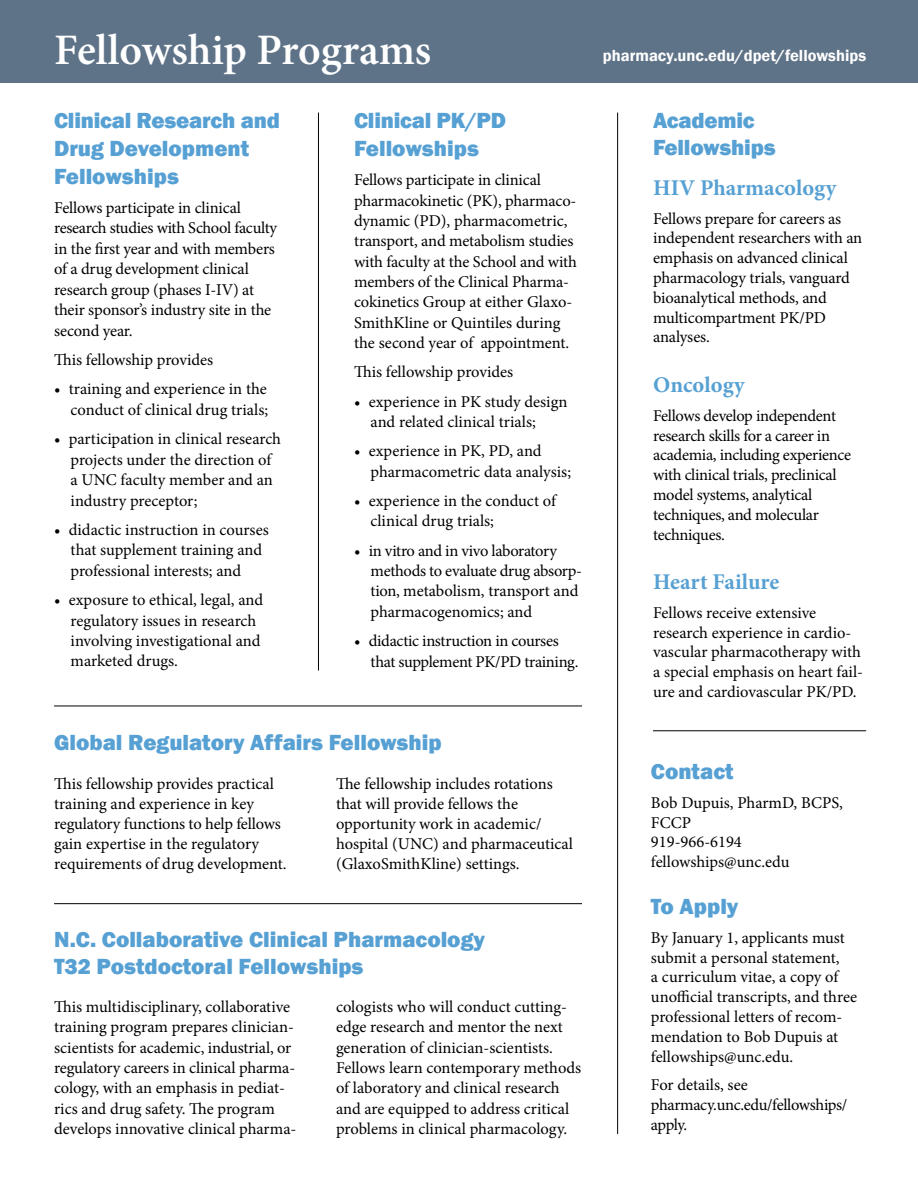
<style>
.page{position:relative;width:918px;height:1188px;background:#fff}
.page>*{position:absolute;margin:0;border:0;box-sizing:border-box;transform-origin:0 0}
.t1{font:600 43.5px "Minion Pro";letter-spacing:-.005em;color:#fff}
.t2{font:800 22.5px/27.6px "Franklin Gothic";color:#56a0d3}
.t3{font:700 22.5px "Minion Pro";color:#56a0d3}
.t4{font:16.5px/20.4px "Minion Pro";letter-spacing:-.005em;color:#000}
.t5{font:600 16.5px "Franklin Gothic";color:#fff}
</style>
<div class="page">
<hr style="left:653px;top:730px;width:213px;height:1px;background:#000">
<hr style="left:54px;top:706px;width:528px;height:1px;background:#000">
<hr style="left:54px;top:903px;width:528px;height:1px;background:#000">
<hr style="left:617px;top:113px;width:1px;height:1021px;background:#000">
<hr style="left:318px;top:113px;width:1px;height:558px;background:#000">
<div style="left:0;top:0;width:918px;height:83px;background:#5f7388"></div>
<h1 class="t1" style="left:54px;top:20px;width:379px">Fellowship Programs</h1>
<h2 class="t2" style="left:54px;top:107px;width:227px">Clinical Research and<br>Drug Development<br>Fellowships</h2>
<p class="t4" style="left:54px;top:198px;width:225px">Fellows participate in clinical research studies with School faculty in the first year and with members of a drug development clinical research group (phases I-IV) at their sponsor’s industry site in the second year.</p>
<p class="t4" style="left:54px;top:350px;width:161px">This fellowship provides</p>
<p class="t4" style="left:54px;top:379px;width:216px;text-align:right">• training and experience in the conduct of clinical drug trials;</p>
<p class="t4" style="left:71px;top:429px;width:212px;text-indent:-16px">• participation in clinical research projects under the direction of a UNC faculty member and an industry preceptor;</p>
<p class="t4" style="left:71px;top:520px;width:200px;text-indent:-16px">• didactic instruction in courses that supplement training and professional interests; and</p>
<p class="t4" style="left:71px;top:590px;width:194px;text-indent:-16px">• exposure to ethical, legal, and regulatory issues in research involving investigational and marketed drugs.</p>
<h2 class="t2" style="left:354px;top:107px;width:154px">Clinical PK/PD<br>Fellowships</h2>
<p class="t4" style="left:354px;top:170px;width:224px">Fellows participate in clinical pharmacokinetic (PK), pharmaco&shy;dynamic (PD), pharmacometric, transport, and metabolism studies with faculty at the School and with members of the Clinical Pharma&shy;cokinetics Group at either Glaxo-SmithKline or Quintiles during the second year of appointment.</p>
<p class="t4" style="left:354px;top:362px;width:161px">This fellowship provides</p>
<p class="t4" style="left:371px;top:391px;width:198px;text-indent:-16px">• experience in PK study design and related clinical trials;</p>
<p class="t4" style="left:371px;top:441px;width:202px;text-indent:-16px">• experience in PK, PD, and pharmacometric data analysis;</p>
<p class="t4" style="left:371px;top:491px;width:187px;text-indent:-16px">• experience in the conduct of clinical drug trials;</p>
<p class="t4" style="left:371px;top:540px;width:213px;text-indent:-16px">• in vitro and in vivo laboratory methods to evaluate drug absorp&shy;tion, metabolism, transport and pharmacogenomics; and</p>
<p class="t4" style="left:371px;top:631px;width:209px;text-indent:-16px">• didactic instruction in courses that supplement PK/PD training.</p>
<h2 class="t2" style="left:54px;top:729px;width:389px">Global Regulatory Affairs Fellowship</h2>
<p class="t4" style="left:54px;top:774px;width:234px;line-height:20px">This fellowship provides practical training and experience in key regulatory functions to help fellows gain expertise in the regulatory requirements of drug development.</p>
<p class="t4" style="left:336px;top:774px;width:239px;line-height:20px">The fellowship includes rotations that will provide fellows the opportunity work in academic/ hospital (UNC) and pharmaceutical (GlaxoSmithKline) settings.</p>
<h2 class="t2" style="left:54px;top:926px;width:433px;line-height:27px">N.C. Collaborative Clinical Pharmacology<br>T32 Postdoctoral Fellowships</h2>
<p class="t4" style="left:54px;top:997px;width:244px">This multidisciplinary, collaborative training program prepares clinician&shy;scientists for academic, industrial, or regulatory careers in clinical pharma&shy;cology, with an emphasis in pediat&shy;rics and drug safety. The program develops innovative clinical pharma-</p>
<p class="t4" style="left:336px;top:997px;width:247px">cologists who will conduct cutting&shy;edge research and mentor the next generation of clinician-scientists.<br>Fellows learn contemporary methods of laboratory and clinical research and are equipped to address critical problems in clinical pharmacology.</p>
<p class="t5" style="left:603px;top:46px;width:265px">pharmacy.unc.edu/dpet/fellowships</p>
<h2 class="t2" style="left:653px;top:107px;width:124px;line-height:27px">Academic<br>Fellowships</h2>
<h2 class="t3" style="left:653px;top:172px;width:185px">HIV Pharmacology</h2>
<p class="t4" style="left:653px;top:209px;width:211px;line-height:19.8px">Fellows prepare for careers as independent researchers with an emphasis on advanced clinical pharmacology trials, vanguard bioanalytical methods, and multicompartment PK/PD analyses.</p>
<h2 class="t3" style="left:653px;top:369px;width:93px">Oncology</h2>
<p class="t4" style="left:653px;top:406px;width:200px;line-height:19.8px">Fellows develop independent research skills for a career in academia, including experience with clinical trials, preclinical model systems, analytical techniques, and molecular techniques.</p>
<h2 class="t3" style="left:653px;top:566px;width:128px">Heart Failure</h2>
<p class="t4" style="left:653px;top:603px;width:212px;line-height:19.8px">Fellows receive extensive research experience in cardio&shy;vascular pharmacotherapy with a special emphasis on heart fail&shy;ure and cardiovascular PK/PD.</p>
<h2 class="t2" style="left:651px;top:758px;width:84px">Contact</h2>
<p class="t4" style="left:651px;top:793px;width:194px;line-height:19.8px">Bob Dupuis, PharmD, BCPS,<br>FCCP<br>919-966-6194 fellowships@unc.edu</p>
<h2 class="t2" style="left:651px;top:893px;width:89px">To Apply</h2>
<p class="t4" style="left:651px;top:928px;width:208px;line-height:19.8px">By January 1, applicants must submit a personal statement,<br>a curriculum vitae, a copy of unofficial transcripts, and three professional letters of recom&shy;mendation to Bob Dupuis at fellowships@unc.edu.</p>
<p class="t4" style="left:651px;top:1075px;width:198px;line-height:19.8px">For details, see pharmacy.unc.edu/fellowships/ apply.</p>
</div>
